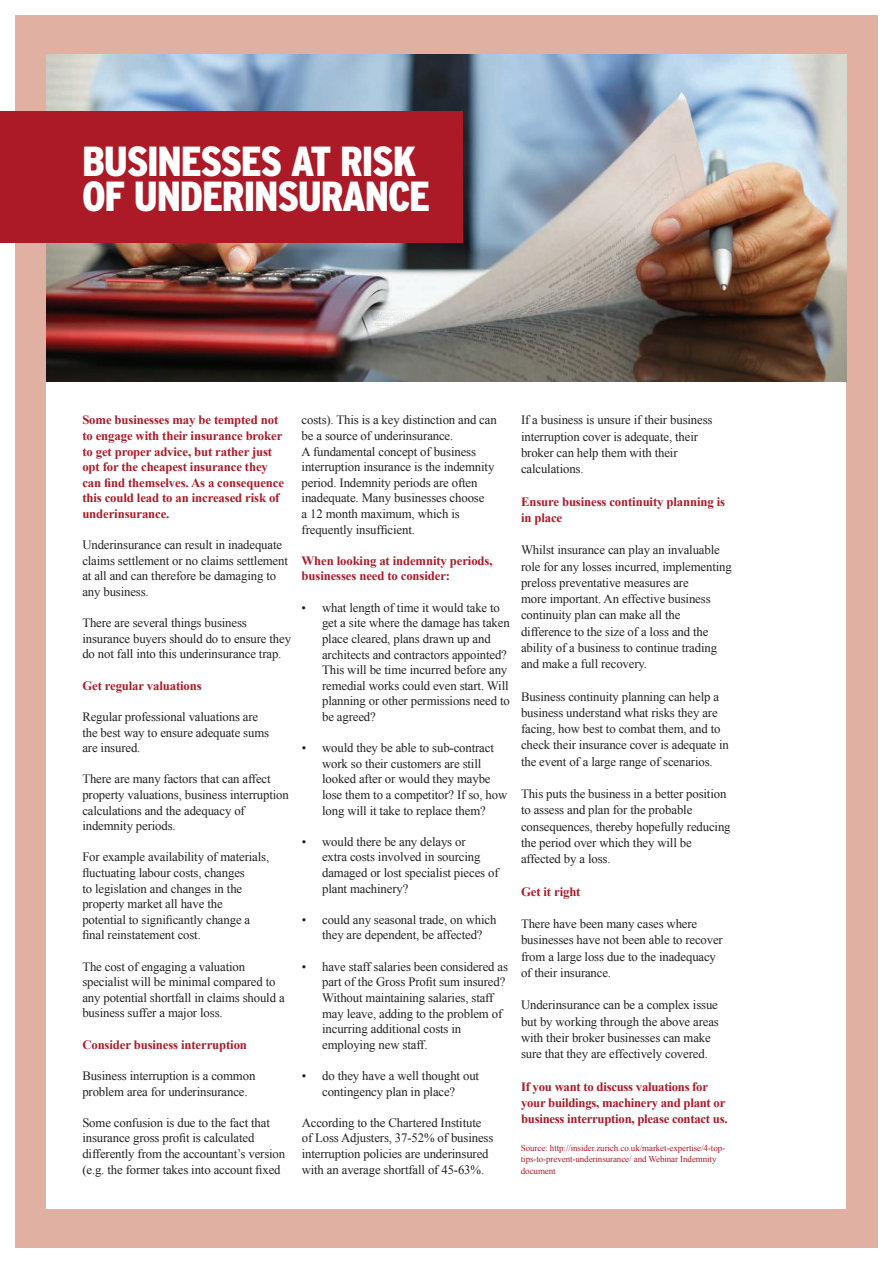
<style>
.page{position:relative;width:893px;height:1263px;background:#fff}
.page>*{position:absolute;margin:0;border:0;box-sizing:border-box;transform-origin:0 0}
.t1{font:900 condensed 42px/34.5px "Interstate";letter-spacing:-.03em;color:#fff}
.t2{font:12.75px/15.6px "Times New Roman";letter-spacing:-.01em;color:#231f20}
.t3{font:700 12.75px/15.6px "Times New Roman";letter-spacing:-.01em;color:#ac1a28}
.t4{font:9px/11.4px "Times New Roman";letter-spacing:-.01em;color:#ac1a28}
</style>
<div class="page">
<div style="left:8px;top:8px;width:877px;height:1247px;background:#e0b0a3"></div>
<div style="left:0;top:0;width:893px;height:1263px;border:15px solid #fff"></div>
<img style="left:47px;top:54px;width:799px;height:329px">
<div style="left:0;top:111px;width:462px;height:131px;background:#ac1a28"></div>
<div style="left:46px;top:383px;width:800px;height:826px;background:#fff"></div>
<h1 class="t1" style="left:82px;top:144px;width:350px">BUSINESSES AT RISK<br>OF UNDERINSURANCE</h1>
<p class="t3" style="left:82px;top:412px;width:203px">Some businesses may be tempted not to engage with their insurance broker to get proper advice, but rather just opt for the cheapest insurance they can find themselves. As a consequence this could lead to an increased risk of underinsurance.</p>
<p class="t2" style="left:82px;top:537px;width:207px">Underinsurance can result in inadequate claims settlement or no claims settlement at all and can therefore be damaging to any business.</p>
<p class="t2" style="left:82px;top:615px;width:210px">There are several things business insurance buyers should do to ensure they do not fall into this underinsurance trap.</p>
<p class="t3" style="left:82px;top:677px;width:121px">Get regular valuations</p>
<p class="t2" style="left:82px;top:709px;width:188px">Regular professional valuations are the best way to ensure adequate sums are insured.</p>
<p class="t2" style="left:82px;top:771px;width:208px">There are many factors that can affect property valuations, business interruption calculations and the adequacy of indemnity periods.</p>
<p class="t2" style="left:82px;top:849px;width:188px">For example availability of materials, fluctuating labour costs, changes<br>to legislation and changes in the property market all have the potential to significantly change a final reinstatement cost.</p>
<p class="t2" style="left:82px;top:958px;width:204px">The cost of engaging a valuation specialist will be minimal compared to any potential shortfall in claims should a business suffer a major loss.</p>
<p class="t3" style="left:82px;top:1036px;width:166px">Consider business interruption</p>
<p class="t2" style="left:82px;top:1067px;width:175px">Business interruption is a common problem area for underinsurance.</p>
<p class="t2" style="left:82px;top:1114px;width:204px">Some confusion is due to the fact that insurance gross profit is calculated differently from the accountant’s version (e.g. the former takes into account fixed</p>
<p class="t2" style="left:302px;top:412px;width:197px">costs). This is a key distinction and can be a source of underinsurance.<br>A fundamental concept of business interruption insurance is the indemnity period. Indemnity periods are often inadequate. Many businesses choose<br>a 12 month maximum, which is frequently insufficient.</p>
<p class="t3" style="left:302px;top:552px;width:192px">When looking at indemnity periods, businesses need to consider:</p>
<p class="t2" style="left:322px;top:599px;width:189px;text-indent:-20px">• what length of time it would take to get a site where the damage has taken place cleared, plans drawn up and architects and contractors appointed?<br>This will be time incurred before any remedial works could even start. Will planning or other permissions need to be agreed?</p>
<p class="t2" style="left:322px;top:740px;width:187px;text-indent:-20px">• would they be able to sub-contract work so their customers are still looked after or would they maybe lose them to a competitor? If so, how long will it take to replace them?</p>
<p class="t2" style="left:322px;top:833px;width:178px;text-indent:-20px">• would there be any delays or<br>extra costs involved in sourcing damaged or lost specialist pieces of plant machinery?</p>
<p class="t2" style="left:302px;top:911px;width:196px;text-align:center">• could any seasonal trade, on which they are dependent, be affected?</p>
<p class="t2" style="left:322px;top:958px;width:187px;text-indent:-20px">• have staff salaries been considered as part of the Gross Profit sum insured?<br>Without maintaining salaries, staff may leave, adding to the problem of incurring additional costs in employing new staff.</p>
<p class="t2" style="left:302px;top:1068px;width:179px;text-align:center">• do they have a well thought out contingency plan in place?</p>
<p class="t2" style="left:302px;top:1114px;width:193px">According to the Chartered Institute of Loss Adjusters, 37-52% of business interruption policies are underinsured with an average shortfall of 45-63%.</p>
<p class="t2" style="left:521px;top:412px;width:193px;line-height:16.2px">If a business is unsure if their business interruption cover is adequate, their broker can help them with their calculations.</p>
<p class="t3" style="left:521px;top:493px;width:206px;line-height:16.2px">Ensure business continuity planning is in place</p>
<p class="t2" style="left:521px;top:542px;width:212px;line-height:16.2px">Whilst insurance can play an invaluable role for any losses incurred, implementing preloss preventative measures are<br>more important. An effective business continuity plan can make all the difference to the size of a loss and the ability of a business to continue trading and make a full recovery.</p>
<p class="t2" style="left:521px;top:688px;width:209px;line-height:16.2px">Business continuity planning can help a business understand what risks they are facing, how best to combat them, and to check their insurance cover is adequate in the event of a large range of scenarios.</p>
<p class="t2" style="left:521px;top:785px;width:211px;line-height:16.2px">This puts the business in a better position to assess and plan for the probable consequences, thereby hopefully reducing the period over which they will be affected by a loss.</p>
<p class="t3" style="left:521px;top:883px;width:61px">Get it right</p>
<p class="t2" style="left:521px;top:915px;width:203px;line-height:16.2px">There have been many cases where businesses have not been able to recover from a large loss due to the inadequacy of their insurance.</p>
<p class="t2" style="left:521px;top:997px;width:199px;line-height:16.2px">Underinsurance can be a complex issue but by working through the above areas with their broker businesses can make sure that they are effectively covered.</p>
<p class="t3" style="left:521px;top:1078px;width:208px;line-height:16.2px">If you want to discuss valuations for your buildings, machinery and plant or business interruption, please contact us.</p>
<p class="t4" style="left:521px;top:1142px;width:206px">Source: http://insider.zurich.co.uk/market-expertise/4-top&shy;tips-to-prevent-underinsurance/ and Webinar Indemnity document</p>
</div>
